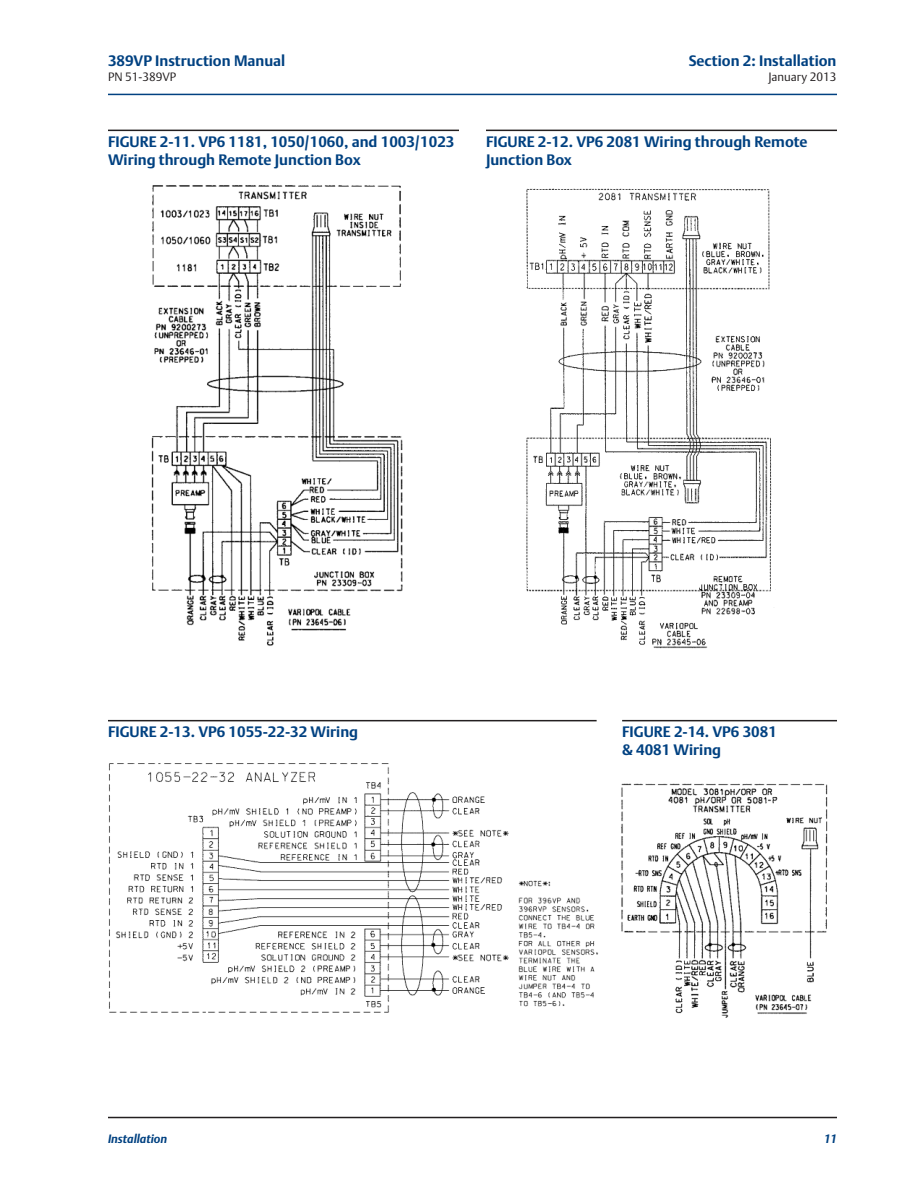
<style>
.page{position:relative;width:918px;height:1188px;background:#fff}
.page>*{position:absolute;margin:0;border:0;box-sizing:border-box;transform-origin:0 0}
.t1{font:700 15px/18px "DTL Argo T";color:#014181}
.t2{font:12px "DTL Argo T Light";color:#231f20}
.t3{font:italic 700 12px "DTL Argo T";color:#014181}
</style>
<div class="page">
<hr style="left:108px;top:94px;width:729px;height:1px;background:#014181">
<hr style="left:108px;top:1117px;width:729px;height:1px;background:#231f20">
<img style="left:109px;top:763px;width:489px;height:250px">
<img style="left:151px;top:185px;width:252px;height:461px">
<img style="left:526px;top:188px;width:246px;height:461px">
<img style="left:621px;top:783px;width:207px;height:235px">
<hr style="left:108px;top:130px;width:351px;height:1px;background:#231f20">
<hr style="left:486px;top:130px;width:351px;height:1px;background:#231f20">
<hr style="left:108px;top:720px;width:489px;height:1px;background:#231f20">
<hr style="left:622px;top:720px;width:215px;height:1px;background:#231f20">
<p class="t1" style="left:108px;top:51px;width:179px">389VP Instruction Manual</p>
<p class="t1" style="left:689px;top:51px;width:149px">Section 2: Installation</p>
<p class="t2" style="left:108px;top:69px;width:70px">PN 51-389VP</p>
<p class="t2" style="left:769px;top:69px;width:69px">January 2013</p>
<p class="t1" style="left:108px;top:132px;width:348px">FIGURE 2-11. VP6 1181, 1050/1060, and 1003/1023<br>Wiring through Remote Junction Box</p>
<p class="t1" style="left:486px;top:132px;width:323px">FIGURE 2-12. VP6 2081 Wiring through Remote<br>Junction Box</p>
<p class="t1" style="left:108px;top:723px;width:252px">FIGURE 2-13. VP6 1055-22-32 Wiring</p>
<p class="t1" style="left:622px;top:723px;width:156px">FIGURE 2-14. VP6 3081 &amp; 4081 Wiring</p>
<p class="t3" style="left:108px;top:1132px;width:61px">Installation</p>
<p class="t3" style="left:824px;top:1132px;width:14px">11</p>
</div>
